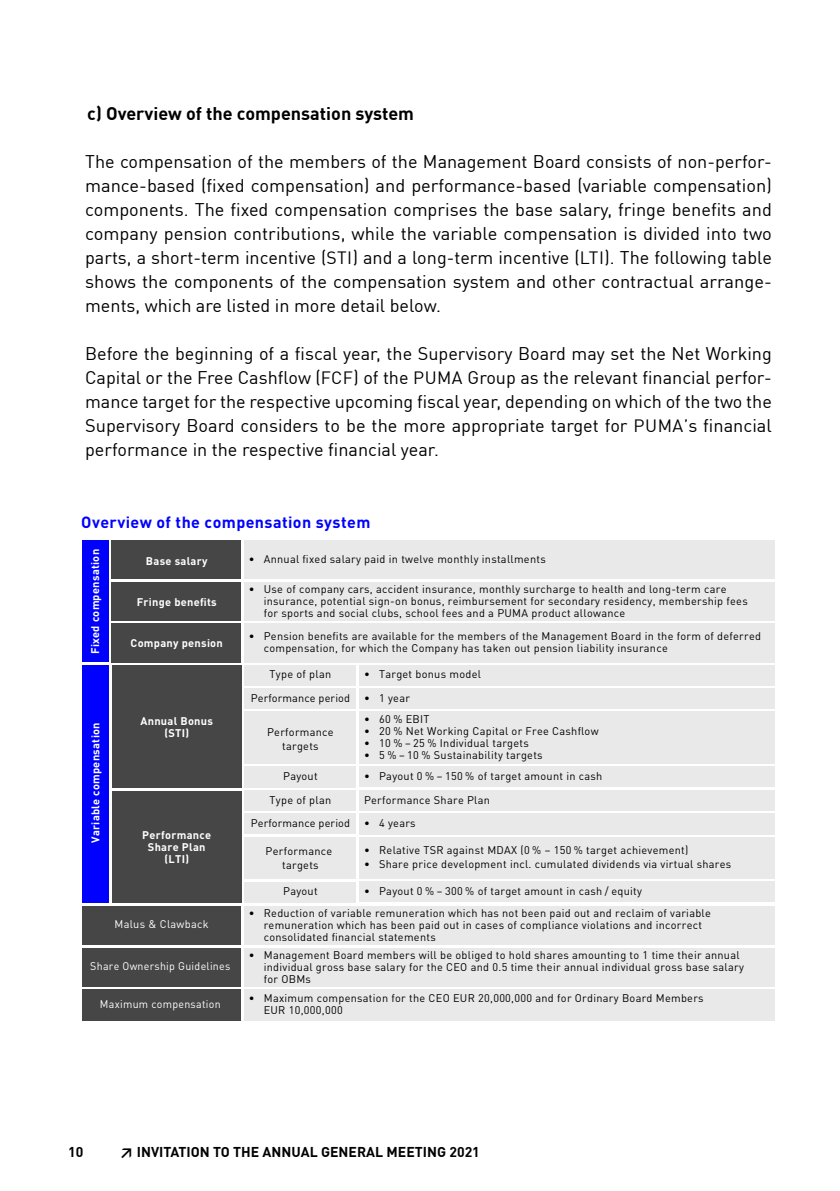
<style>
.page{position:relative;width:840px;height:1191px;background:#fff}
.page>*{position:absolute;margin:0;border:0;box-sizing:border-box;transform-origin:0 0}
.t1{font:18px/24px "FFDI Nfor PUMA";color:#000;text-align:justify}
.t2{font:700 18px "FFDI Nfor PUMA";color:#000}
.t3{font:700 16px "DIN Pro";letter-spacing:.025em;color:#00f}
.t4{font:700 14px "FFDI Nfor PUMA";color:#000}
.t5{font:11px/12px "DIN Pro";letter-spacing:.025em;color:#000}
.t6{font:700 11px/12px "DIN Pro";letter-spacing:.025em;color:#fff;text-align:center}
.t7{font:11px "DIN Pro";letter-spacing:.025em;color:#fff;scale:.96 1}
.t8{font:11px "DIN Pro";letter-spacing:.025em;color:#fff}
.s1{font-size:17.6px}
</style>
<div class="page">
<div style="left:111px;top:540px;width:130px;height:39px;background:#464646"></div>
<div style="left:111px;top:582px;width:130px;height:39px;background:#464646"></div>
<div style="left:111px;top:623px;width:130px;height:39px;background:#464646"></div>
<div style="left:244px;top:540px;width:529px;height:39px;background:#e9e9e9"></div>
<div style="left:244px;top:623px;width:529px;height:39px;background:#e9e9e9"></div>
<div style="left:244px;top:582px;width:529px;height:39px;background:#e9e9e9"></div>
<div style="left:82px;top:905px;width:159px;height:39px;background:#464646"></div>
<div style="left:244px;top:905px;width:530px;height:39px;background:#e9e9e9"></div>
<div style="left:82px;top:947px;width:159px;height:39px;background:#464646"></div>
<div style="left:244px;top:947px;width:530px;height:39px;background:#e9e9e9"></div>
<div style="left:82px;top:989px;width:159px;height:31px;background:#464646"></div>
<div style="left:244px;top:989px;width:530px;height:31px;background:#e9e9e9"></div>
<div style="left:112px;top:665px;width:129px;height:122px;background:#464646"></div>
<div style="left:112px;top:790px;width:129px;height:112px;background:#464646"></div>
<div style="left:82px;top:540px;width:27px;height:122px;background:#00f"></div>
<div style="left:82px;top:665px;width:27px;height:237px;background:#00f"></div>
<div style="left:359px;top:665px;width:415px;height:20px;background:#e9e9e9"></div>
<div style="left:244px;top:665px;width:112px;height:20px;background:#e9e9e9"></div>
<div style="left:359px;top:688px;width:415px;height:21px;background:#e9e9e9"></div>
<div style="left:359px;top:766px;width:415px;height:20px;background:#e9e9e9"></div>
<div style="left:244px;top:688px;width:112px;height:21px;background:#e9e9e9"></div>
<div style="left:244px;top:711px;width:112px;height:53px;background:#e9e9e9"></div>
<div style="left:244px;top:790px;width:112px;height:21px;background:#e9e9e9"></div>
<div style="left:244px;top:813px;width:112px;height:21px;background:#e9e9e9"></div>
<div style="left:244px;top:766px;width:112px;height:21px;background:#e9e9e9"></div>
<div style="left:244px;top:837px;width:112px;height:42px;background:#e9e9e9"></div>
<div style="left:244px;top:882px;width:112px;height:20px;background:#e9e9e9"></div>
<div style="left:359px;top:711px;width:415px;height:53px;background:#e9e9e9"></div>
<div style="left:359px;top:790px;width:415px;height:21px;background:#e9e9e9"></div>
<div style="left:359px;top:813px;width:415px;height:21px;background:#e9e9e9"></div>
<div style="left:359px;top:837px;width:415px;height:42px;background:#e9e9e9"></div>
<div style="left:359px;top:881px;width:415px;height:21px;background:#e9e9e9"></div>
<h1 class="t2" style="left:87px;top:99px;width:328px">c) Overview of the compensation system</h1>
<p class="t1" style="left:85px;top:148px;width:688px">The compensation of the members of the Management Board consists of non-perfor&shy;mance-based (fixed compensation) and performance-based (variable compensation) components. The fixed compensation comprises the base salary, fringe benefits and company pension contributions, while the variable compensation is divided into two parts, a short-term incentive (<span class="s1">STI</span>) and a long-term incentive (<span class="s1">LTI</span>). The following table shows the components of the compensation system and other contractual arrange&shy;ments, which are listed in more detail below.</p>
<p class="t1" style="left:85px;top:340px;width:687px">Before the beginning of a fiscal year, the Supervisory Board may set the Net Working Capital or the Free Cashflow (<span class="s1">FCF</span>) of the <span class="s1">PUMA</span> Group as the relevant financial perfor&shy;mance target for the respective upcoming fiscal year, depending on which of the two the Supervisory Board considers to be the more appropriate target for <span class="s1">PUMA</span>’s financial performance in the respective financial year.</p>
<h2 class="t3" style="left:81px;top:511px;width:290px">Overview of the compensation system</h2>
<p class="t6" style="left:89px;top:654px;width:107px;rotate:-90deg">Fixed compensation</p>
<p class="t6" style="left:89px;top:843px;width:122px;rotate:-90deg">Variable compensation</p>
<p class="t6" style="left:146px;top:554px;width:63px">Base salary</p>
<p class="t6" style="left:137px;top:595px;width:81px">Fringe benefits</p>
<p class="t6" style="left:130px;top:636px;width:94px">Company pension</p>
<p class="t6" style="left:140px;top:715px;width:74px">Annual Bonus (STI)</p>
<p class="t6" style="left:142px;top:828px;width:70px">Performance<br>Share Plan (LTI)</p>
<p class="t8" style="left:114px;top:916px;width:96px">Malus &amp; Clawback</p>
<p class="t7" style="left:90px;top:958px;width:147px">Share Ownership Guidelines</p>
<p class="t7" style="left:100px;top:996px;width:127px">Maximum compensation</p>
<p class="t5" style="left:248px;top:552px;width:298px">• Annual fixed salary paid in twelve monthly installments</p>
<p class="t5" style="left:263px;top:582px;width:485px;text-indent:-15px">• Use of company cars, accident insurance, monthly surcharge to health and long-term care insurance, potential sign-on bonus, reimbursement for secondary residency, membership fees for sports and social clubs, school fees and a PUMA product allowance</p>
<p class="t5" style="left:263px;top:629px;width:498px;text-indent:-15px">• Pension benefits are available for the members of the Management Board in the form of deferred compensation, for which the Company has taken out pension liability insurance</p>
<p class="t5" style="left:269px;top:668px;width:63px">Type of plan</p>
<p class="t5" style="left:251px;top:691px;width:101px">Performance period</p>
<p class="t5" style="left:267px;top:724px;width:68px;line-height:14.2px;text-align:center">Performance targets</p>
<p class="t5" style="left:283px;top:769px;width:36px">Payout</p>
<p class="t5" style="left:364px;top:668px;width:118px">• Target bonus model</p>
<p class="t5" style="left:364px;top:691px;width:47px">• 1 year</p>
<p class="t5" style="left:364px;top:712px;width:67px">• 60 % EBIT</p>
<p class="t5" style="left:364px;top:724px;width:236px">• 20 % Net Working Capital or Free Cashflow</p>
<p class="t5" style="left:364px;top:736px;width:166px">• 10 % – 25 % Individual targets</p>
<p class="t5" style="left:364px;top:748px;width:180px">• 5 % – 10 % Sustainability targets</p>
<p class="t5" style="left:364px;top:769px;width:240px">• Payout 0 % – 150 % of target amount in cash</p>
<p class="t5" style="left:269px;top:793px;width:63px">Type of plan</p>
<p class="t5" style="left:364px;top:793px;width:127px">Performance Share Plan</p>
<p class="t5" style="left:251px;top:816px;width:101px">Performance period</p>
<p class="t5" style="left:265px;top:843px;width:68px;line-height:14.2px;text-align:center">Performance targets</p>
<p class="t5" style="left:283px;top:885px;width:36px">Payout</p>
<p class="t5" style="left:364px;top:816px;width:53px">• 4 years</p>
<p class="t5" style="left:364px;top:843px;width:326px">• Relative TSR against MDAX (0 % – 150 % target achievement)</p>
<p class="t5" style="left:364px;top:857px;width:368px">• Share price development incl. cumulated dividends via virtual shares</p>
<p class="t5" style="left:364px;top:884px;width:279px">• Payout 0 % – 300 % of target amount in cash / equity</p>
<p class="t5" style="left:263px;top:906px;width:448px;text-indent:-15px">• Reduction of variable remuneration which has not been paid out and reclaim of variable remuneration which has been paid out in cases of compliance violations and incorrect consolidated financial statements</p>
<p class="t5" style="left:263px;top:948px;width:481px;text-indent:-15px">• Management Board members will be obliged to hold shares amounting to 1 time their annual individual gross base salary for the CEO and 0.5 time their annual individual gross base salary for OBMs</p>
<p class="t5" style="left:263px;top:991px;width:441px;text-indent:-15px">• Maximum compensation for the CEO EUR 20,000,000 and for Ordinary Board Members<br>EUR 10,000,000</p>
<p class="t4" style="left:68px;top:1140px;width:17px">10</p>
<p class="t4" style="left:119px;top:1140px;width:362px">↗ INVITATION TO THE ANNUAL GENERAL MEETING 2021</p>
</div>
